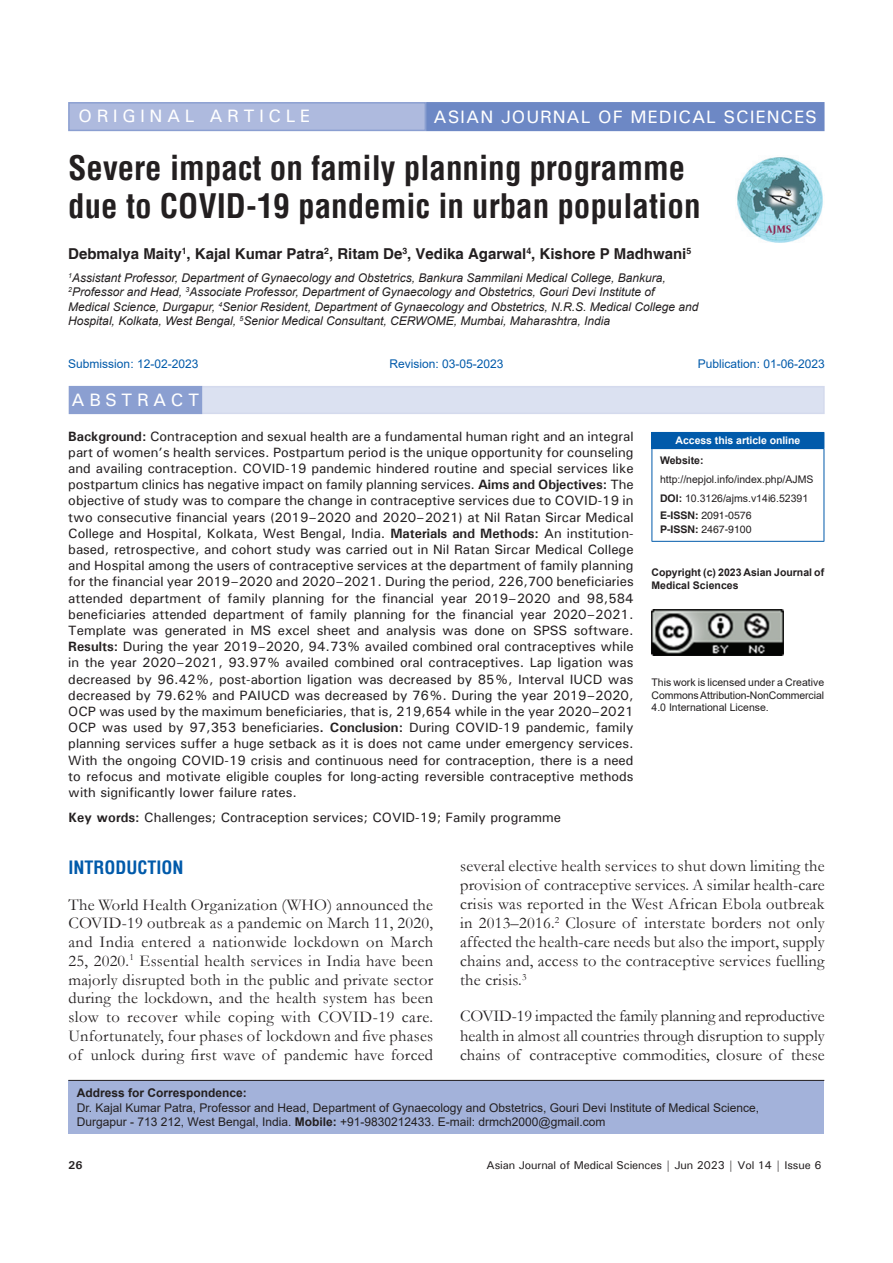
<style>
.page{position:relative;width:893px;height:1263px;background:#fff}
.page>*{position:absolute;margin:0;border:0;box-sizing:border-box;transform-origin:0 0}
.AT{font:700 condensed 33px/37.5px "Helvetica";color:#231f20}
.AH{font:500 18px "Univers";letter-spacing:.05em;color:#fff}
.AH-2{font:500 18px "Univers";letter-spacing:.25em;color:#fff}
.t1{font:700 condensed 18px "Helvetica";color:#015aaa}
.ABSH{font:500 18px "Univers";letter-spacing:.25em;color:#fff}
.TX{font:16.5px/18.8px "Garamond";letter-spacing:.015em;color:#231f20;text-align:justify}
.AU{font:700 15px "Helvetica";color:#231f20}
.ABS{font:500 13.5px/16.2px "Univers";color:#231f20;text-align:justify}
.KWD{font:500 13.5px "Univers";color:#231f20}
.AFF{font:italic 12px/14.4px "Arial";color:#231f20}
.ADD{font:12px/14.4px "Arial";color:#231f20}
.HIS{font:12px "Arial";color:#015aaa}
.t2{font:500 11.25px "Univers";letter-spacing:-.01em;color:#231f20}
.t3{font:700 11.25px "Univers";color:#231f20}
.License{font:10.5px/12.6px "Arial";letter-spacing:-.01em;color:#231f20;text-align:justify}
.License-2{font:700 10.5px/12.6px "Arial";color:#231f20}
.Web{font:10.5px/18.8px "Arial";color:#231f20}
.ISSN{font:10.5px/14.2px "Helvetica";color:#231f20}
.DOI{font:10.5px "Arial";color:#231f20}
.t4{font:700 10.5px "Arial";letter-spacing:-.005em;color:#fff}
.s1{font-weight:700}
</style>
<div class="page">
<div style="left:68px;top:1081px;width:756px;height:53px;background:#a3b2da"></div>
<hr style="left:68px;top:1080px;width:756px;height:1px;background:#231f20">
<img style="left:737px;top:157px;width:86px;height:86px">
<div style="left:69px;top:103px;width:356px;height:27px;background:#aebade"></div>
<div style="left:68px;top:102px;width:358px;height:29px;border:2px solid #8b9fd1"></div>
<div style="left:427px;top:103px;width:397px;height:27px;background:#6d88c5"></div>
<div style="left:426px;top:102px;width:398px;height:29px;border:2px solid #6d88c5"></div>
<div style="left:69px;top:386px;width:756px;height:28px;background:#dbe1f1"></div>
<div style="left:69px;top:387px;width:132px;height:26px;background:#8b9fd1"></div>
<div style="left:69px;top:386px;width:133px;height:28px;border:2px solid #8b9fd1"></div>
<div style="left:652px;top:432px;width:172px;height:17px;background:#015aaa"></div>
<svg style="left:651px;top:433px;width:1px;height:15px"></svg>
<hr style="left:651px;top:432px;width:173px;height:1px;background:#015aaa">
<svg style="left:824px;top:433px;width:1px;height:15px"></svg>
<hr style="left:651px;top:449px;width:1px;height:92px;background:#015aaa">
<hr style="left:651px;top:448px;width:173px;height:1px;background:#015aaa">
<hr style="left:824px;top:449px;width:1px;height:92px;background:#015aaa">
<hr style="left:651px;top:541px;width:173px;height:1px;background:#015aaa">
<img style="left:651px;top:609px;width:132px;height:46px">
<p class="AH-2" style="left:79px;top:105px;width:233px">ORIGINAL ARTICLE</p>
<p class="AH" style="left:434px;top:105px;width:385px">ASIAN JOURNAL OF MEDICAL SCIENCES</p>
<p class="AT" style="left:68px;top:149px;width:634px">Severe impact on family planning programme due to COVID-19 pandemic in urban population</p>
<p class="AU" style="left:68px;top:245px;width:624px">Debmalya Maity<sup>1</sup>, Kajal Kumar Patra<sup>2</sup>, Ritam De<sup>3</sup>, Vedika Agarwal<sup>4</sup>, Kishore P Madhwani<sup>5</sup></p>
<p class="AFF" style="left:68px;top:271px;width:632px"><sup>1</sup>Assistant Professor, Department of Gynaecology and Obstetrics, Bankura Sammilani Medical College, Bankura, <sup>2</sup>Professor and Head, <sup>3</sup>Associate Professor, Department of Gynaecology and Obstetrics, Gouri Devi Institute of Medical Science, Durgapur, <sup>4</sup>Senior Resident, Department of Gynaecology and Obstetrics, N.R.S. Medical College and Hospital, Kolkata, West Bengal, <sup>5</sup>Senior Medical Consultant, CERWOME, Mumbai, Maharashtra, India</p>
<p class="HIS" style="left:68px;top:355px;width:132px">Submission: 12-02-2023</p>
<p class="HIS" style="left:389px;top:355px;width:116px">Revision: 03-05-2023</p>
<p class="HIS" style="left:698px;top:355px;width:128px">Publication: 01-06-2023</p>
<p class="ABSH" style="left:72px;top:388px;width:129px">ABSTRACT</p>
<p class="ABS" style="left:68px;top:428px;width:567px"><span class="s1">Background:</span> Contraception and sexual health are a fundamental human right and an integral part of women’s health services. Postpartum period is the unique opportunity for counseling and availing contraception. COVID-19 pandemic hindered routine and special services like postpartum clinics has negative impact on family planning services. <span class="s1">Aims and Objectives:</span> The objective of study was to compare the change in contraceptive services due to COVID-19 in two consecutive financial years (2019–2020 and 2020–2021) at Nil Ratan Sircar Medical College and Hospital, Kolkata, West Bengal, India. <span class="s1">Materials and Methods:</span> An institution&shy;based, retrospective, and cohort study was carried out in Nil Ratan Sircar Medical College and Hospital among the users of contraceptive services at the department of family planning for the financial year 2019–2020 and 2020–2021. During the period, 226,700 beneficiaries attended department of family planning for the financial year 2019–2020 and 98,584 beneficiaries attended department of family planning for the financial year 2020–2021.<br>Template was generated in MS excel sheet and analysis was done on SPSS software.<br><span class="s1">Results:</span> During the year 2019–2020, 94.73% availed combined oral contraceptives while in the year 2020–2021, 93.97% availed combined oral contraceptives. Lap ligation was decreased by 96.42%, post-abortion ligation was decreased by 85%, Interval IUCD was decreased by 79.62% and PAIUCD was decreased by 76%. During the year 2019–2020, OCP was used by the maximum beneficiaries, that is, 219,654 while in the year 2020–2021<br>OCP was used by 97,353 beneficiaries<span class="s1">. Conclusion:</span> During COVID-19 pandemic, family planning services suffer a huge setback as it is does not came under emergency services.<br>With the ongoing COVID-19 crisis and continuous need for contraception, there is a need to refocus and motivate eligible couples for long-acting reversible contraceptive methods with significantly lower failure rates.</p>
<p class="KWD" style="left:68px;top:808px;width:494px"><span class="s1">Key words:</span> Challenges; Contraception services; COVID-19; Family programme</p>
<p class="t4" style="left:676px;top:433px;width:126px">Access this article online</p>
<p class="Web" style="left:660px;top:451px;width:155px"><span class="s1">Website: </span>http://nepjol.info/index.php/AJMS</p>
<p class="DOI" style="left:660px;top:491px;width:150px"><span class="s1">DOI:</span> 10.3126/ajms.v14i6.52391</p>
<p class="ISSN" style="left:660px;top:508px;width:93px"><span class="s1">E-ISSN:</span> 2091-0576<br><span class="s1">P-ISSN:</span> 2467-9100</p>
<p class="License-2" style="left:651px;top:566px;width:174px">Copyright (c) 2023 Asian Journal of<br>Medical Sciences</p>
<p class="License" style="left:651px;top:676px;width:174px">This work is licensed under a Creative Commons Attribution-NonCommercial 4.0 International License.</p>
<h1 class="t1" style="left:68px;top:855px;width:117px">INTRODUCTION</h1>
<p class="TX" style="left:68px;top:894px;width:366px">The World Health Organization (WHO) announced the COVID-19 outbreak as a pandemic on March 11, 2020, and India entered a nationwide lockdown on March 25, 2020.<sup>1</sup> Essential health services in India have been majorly disrupted both in the public and private sector during the lockdown, and the health system has been slow to recover while coping with COVID-19 care.<br>Unfortunately, four phases of lockdown and five phases of unlock during first wave of pandemic have forced</p>
<p class="TX" style="left:460px;top:856px;width:366px">several elective health services to shut down limiting the provision of contraceptive services. A similar health-care crisis was reported in the West African Ebola outbreak in 2013–2016.<sup>2</sup> Closure of interstate borders not only affected the health-care needs but also the import, supply chains and, access to the contraceptive services fuelling the crisis.<sup>3</sup></p>
<p class="TX" style="left:460px;top:1006px;width:366px">COVID-19 impacted the family planning and reproductive health in almost all countries through disruption to supply chains of contraceptive commodities, closure of these</p>
<p class="ADD" style="left:77px;top:1086px;width:684px"><span class="s1">Address for Correspondence:<br></span>Dr. Kajal Kumar Patra, Professor and Head, Department of Gynaecology and Obstetrics, Gouri Devi Institute of Medical Science,<br>Durgapur - 713 212, West Bengal, India. <span class="s1">Mobile:</span> +91-9830212433. E-mail: drmch2000@gmail.com</p>
<p class="t3" style="left:68px;top:1158px;width:16px">26</p>
<p class="t2" style="left:487px;top:1157px;width:336px">Asian Journal of Medical Sciences | Jun 2023 | Vol 14 | Issue 6</p>
</div>
